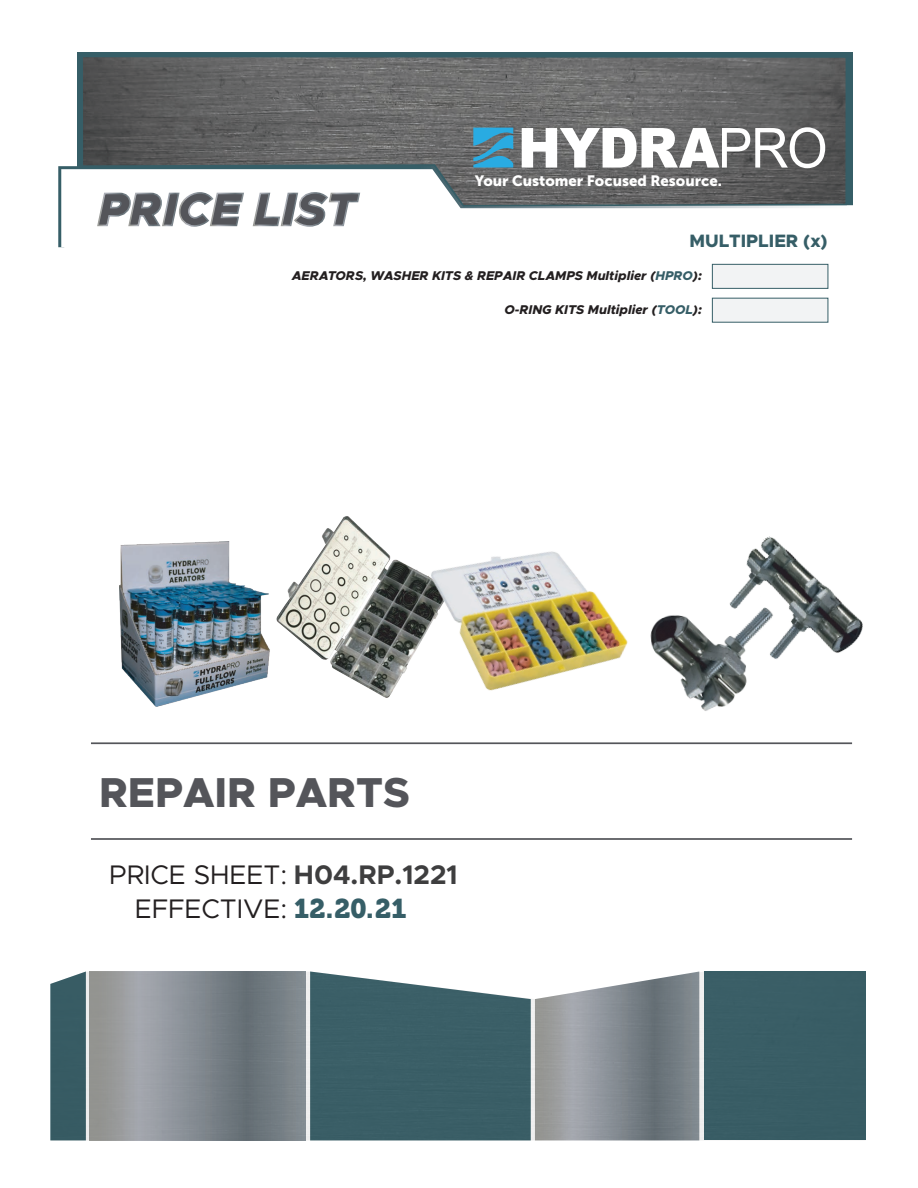
<style>
.page{position:relative;width:918px;height:1188px;background:#fff}
.page>*{position:absolute;margin:0;border:0;box-sizing:border-box;transform-origin:0 0}
.t1{font:800 42px "Metropolis";color:#54555a}
.t2{font:27px/34.5px "Metropolis";color:#231f20}
.t3{font:800 18px "Metropolis";color:#365e67}
.t4{font:14.85px "Museo Sans 900";color:#fff}
.t5{font:italic 800 12.75px "Metropolis";color:#231f20}
.s1{color:#365e67}
.s2{font-weight:700;color:#3e3e3f}
.s3{font-family:"Museo 900";color:#365e67}
</style>
<div class="page">
<svg style="left:50px;top:983px;width:1px;height:157px"></svg>
<img style="left:51px;top:972px;width:815px;height:168px">
<div style="left:77px;top:52px;width:775px;height:191px;background:#365e67"></div>
<div style="left:58px;top:163px;width:795px;height:85px;background:#fff"></div>
<svg style="left:96px;top:207px;width:149px;height:21px;background:#a4a6a9"></svg>
<svg style="left:252px;top:207px;width:109px;height:21px;background:#b1b2b5"></svg>
<hr style="left:91px;top:838px;width:761px;height:2px;background:#54555a">
<hr style="left:91px;top:742px;width:761px;height:2px;background:#54555a">
<svg style="left:81px;top:57px;width:767px;height:150px;background:#757777"></svg>
<svg style="left:473px;top:128px;width:40px;height:40px;background:#4193b6"></svg>
<svg style="left:522px;top:127px;width:303px;height:41px;background:#b1b1b1"></svg>
<div style="left:712px;top:264px;width:116px;height:25px;background:#f2f3f4;border:1px solid #365e67"></div>
<div style="left:712px;top:298px;width:116px;height:24px;background:#f2f3f4"></div>
<img style="left:119px;top:542px;width:148px;height:165px">
<img style="left:267px;top:516px;width:86px;height:164px">
<img style="left:353px;top:521px;width:348px;height:224px">
<img style="left:670px;top:521px;width:193px;height:132px">
<img style="left:633px;top:578px;width:161px;height:153px">
<p class="t4" style="left:475px;top:173px;width:249px">Your Customer Focused Resource.</p>
<h3 class="t3" style="left:690px;top:230px;width:140px">MULTIPLIER (x)</h3>
<p class="t5" style="left:292px;top:268px;width:412px">AERATORS, WASHER KITS &amp; REPAIR CLAMPS Multiplier (<span class="s1">HPRO</span>):</p>
<p class="t5" style="left:504px;top:302px;width:199px">O-RING KITS Multiplier (<span class="s1">TOOL</span>):</p>
<h1 class="t1" style="left:99px;top:765px;width:312px">REPAIR PARTS</h1>
<h2 class="t2" style="left:135px;top:857px;width:325px;text-indent:-25px">PRICE SHEET: <span class="s2">H04.RP.1221<br></span>EFFECTIVE: <span class="s3">12.20.21</span></h2>
</div>
